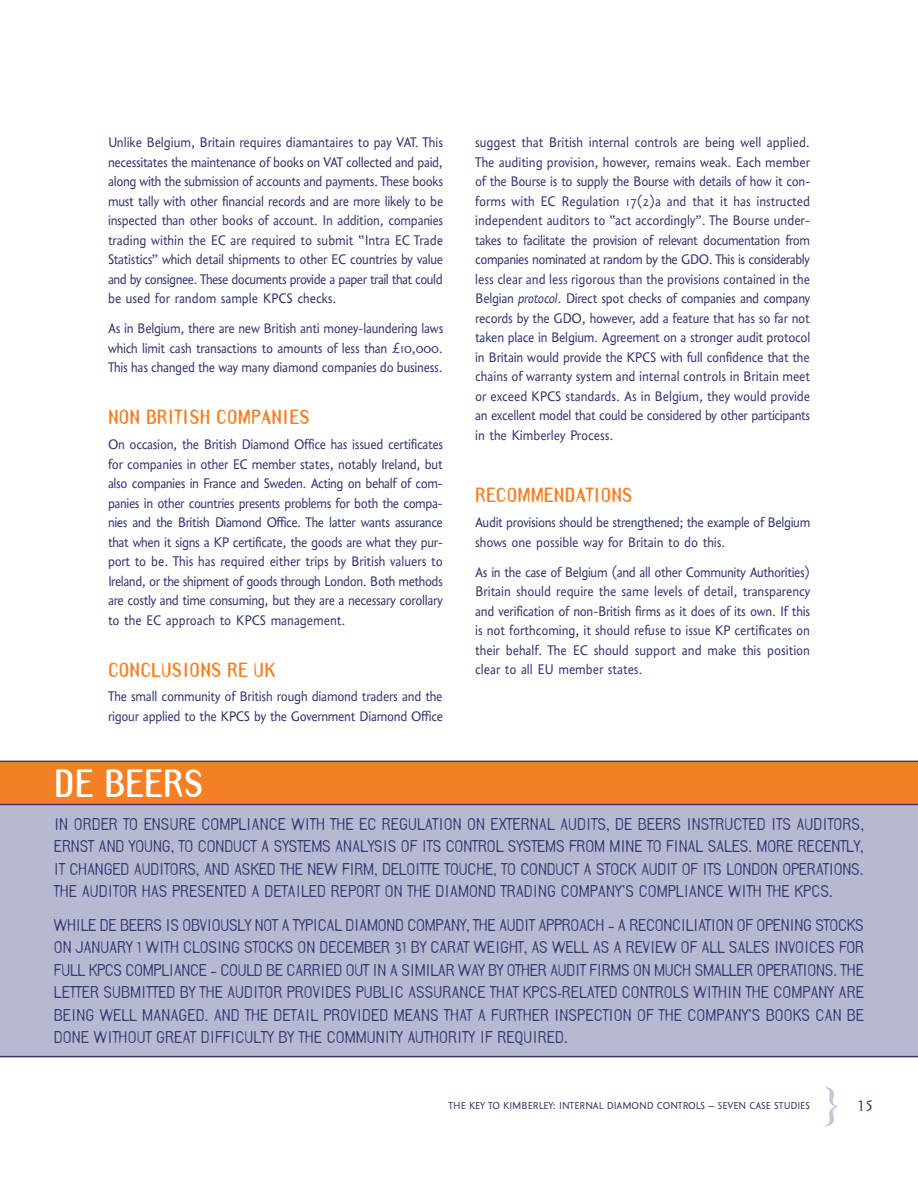
<style>
.page{position:relative;width:918px;height:1188px;background:#fff}
.page>*{position:absolute;margin:0;border:0;box-sizing:border-box;transform-origin:0 0}
.t1{font:700 34.5px "Template Gothic";color:#fff}
.t2{font:700 18px "Template Gothic";color:#f48026}
.t3{font:18px "Coeval Expert";color:#363a74}
.t4{font:16.5px/19.5px "Coeval";letter-spacing:-.015em;color:#363a74;text-align:justify}
.t5{font:15px/22.5px "Template Gothic";color:#363a74;text-align:justify}
.t6{font:12px "Coeval Expert";color:#363a74}
.s1{font-style:italic}
.s2{font-family:"Rotis Sans Serif";font-weight:300;font-size:39.45px;color:#c4c4da}
</style>
<div class="page">
<div style="left:0;top:788px;width:918px;height:269px;background:#b7b8d1"></div>
<div style="left:0;top:761px;width:918px;height:44px;background:#f48026"></div>
<hr style="left:0;top:761px;width:918px;height:1px;background:#363a74">
<hr style="left:0;top:804px;width:918px;height:1px;background:#363a74">
<hr style="left:0;top:1056px;width:918px;height:1px;background:#363a74">
<p class="t4" style="left:108px;top:132px;width:337px">Unlike Belgium, Britain requires diamantaires to pay VAT. This necessitates the maintenance of books on VAT collected and paid, along with the submission of accounts and payments. These books must tally with other financial records and are more likely to be inspected than other books of account. In addition, companies trading within the EC are required to submit “Intra EC Trade Statistics” which detail shipments to other EC countries by value and by consignee. These documents provide a paper trail that could be used for random sample KPCS checks.</p>
<p class="t4" style="left:108px;top:318px;width:337px">As in Belgium, there are new British anti money-laundering laws which limit cash transactions to amounts of less than £10,000.<br>This has changed the way many diamond companies do business.</p>
<p class="t2" style="left:108px;top:408px;width:203px">NON BRITISH COMPANIES</p>
<p class="t4" style="left:108px;top:434px;width:337px">On occasion, the British Diamond Office has issued certificates for companies in other EC member states, notably Ireland, but also companies in France and Sweden. Acting on behalf of com&shy;panies in other countries presents problems for both the compa&shy;nies and the British Diamond Office. The latter wants assurance that when it signs a KP certificate, the goods are what they pur&shy;port to be. This has required either trips by British valuers to Ireland, or the shipment of goods through London. Both methods are costly and time consuming, but they are a necessary corollary to the EC approach to KPCS management.</p>
<p class="t2" style="left:108px;top:660px;width:168px">CONCLUSIONS RE UK</p>
<p class="t4" style="left:108px;top:686px;width:336px">The small community of British rough diamond traders and the rigour applied to the KPCS by the Government Diamond Office</p>
<p class="t4" style="left:475px;top:132px;width:337px">suggest that British internal controls are being well applied.<br>The auditing provision, however, remains weak. Each member of the Bourse is to supply the Bourse with details of how it con&shy;forms with EC Regulation 17(2)a and that it has instructed independent auditors to “act accordingly”. The Bourse under&shy;takes to facilitate the provision of relevant documentation from companies nominated at random by the GDO. This is considerably less clear and less rigorous than the provisions contained in the Belgian <span class="s1">protocol</span>. Direct spot checks of companies and company records by the GDO, however, add a feature that has so far not taken place in Belgium. Agreement on a stronger audit protocol in Britain would provide the KPCS with full confidence that the chains of warranty system and internal controls in Britain meet or exceed KPCS standards. As in Belgium, they would provide an excellent model that could be considered by other participants in the Kimberley Process.</p>
<p class="t2" style="left:475px;top:486px;width:159px">RECOMMENDATIONS</p>
<p class="t4" style="left:475px;top:512px;width:337px">Audit provisions should be strengthened; the example of Belgium shows one possible way for Britain to do this.</p>
<p class="t4" style="left:475px;top:562px;width:337px">As in the case of Belgium (and all other Community Authorities)<br>Britain should require the same levels of detail, transparency and verification of non-British firms as it does of its own. If this is not forthcoming, it should refuse to issue KP certificates on their behalf. The EC should support and make this position clear to all EU member states.</p>
<h1 class="t1" style="left:54px;top:765px;width:151px">DE BEERS</h1>
<p class="t5" style="left:54px;top:814px;width:811px">IN ORDER TO ENSURE COMPLIANCE WITH THE EC REGULATION ON EXTERNAL AUDITS, DE BEERS INSTRUCTED ITS AUDITORS, ERNST AND YOUNG, TO CONDUCT A SYSTEMS ANALYSIS OF ITS CONTROL SYSTEMS FROM MINE TO FINAL SALES. MORE RECENTLY, IT CHANGED AUDITORS, AND ASKED THE NEW FIRM, DELOITTE TOUCHE, TO CONDUCT A STOCK AUDIT OF ITS LONDON OPERATIONS.<br>THE AUDITOR HAS PRESENTED A DETAILED REPORT ON THE DIAMOND TRADING COMPANY’S COMPLIANCE WITH THE KPCS.</p>
<p class="t5" style="left:54px;top:914px;width:812px">WHILE DE BEERS IS OBVIOUSLY NOT A TYPICAL DIAMOND COMPANY, THE AUDIT APPROACH – A RECONCILIATION OF OPENING STOCKS ON JANUARY 1 WITH CLOSING STOCKS ON DECEMBER 31 BY CARAT WEIGHT, AS WELL AS A REVIEW OF ALL SALES INVOICES FOR FULL KPCS COMPLIANCE – COULD BE CARRIED OUT IN A SIMILAR WAY BY OTHER AUDIT FIRMS ON MUCH SMALLER OPERATIONS. THE LETTER SUBMITTED BY THE AUDITOR PROVIDES PUBLIC ASSURANCE THAT KPCS-RELATED CONTROLS WITHIN THE COMPANY ARE BEING WELL MANAGED. AND THE DETAIL PROVIDED MEANS THAT A FURTHER INSPECTION OF THE COMPANY’S BOOKS CAN BE DONE WITHOUT GREAT DIFFICULTY BY THE COMMUNITY AUTHORITY IF REQUIRED.</p>
<p class="t6" style="left:448px;top:1098px;width:363px">THE KEY TO KIMBERLEY: INTERNAL DIAMOND CONTROLS – SEVEN CASE STUDIES</p>
<p class="t3" style="left:822px;top:1094px;width:52px"><span class="s2">}</span> 15</p>
</div>
